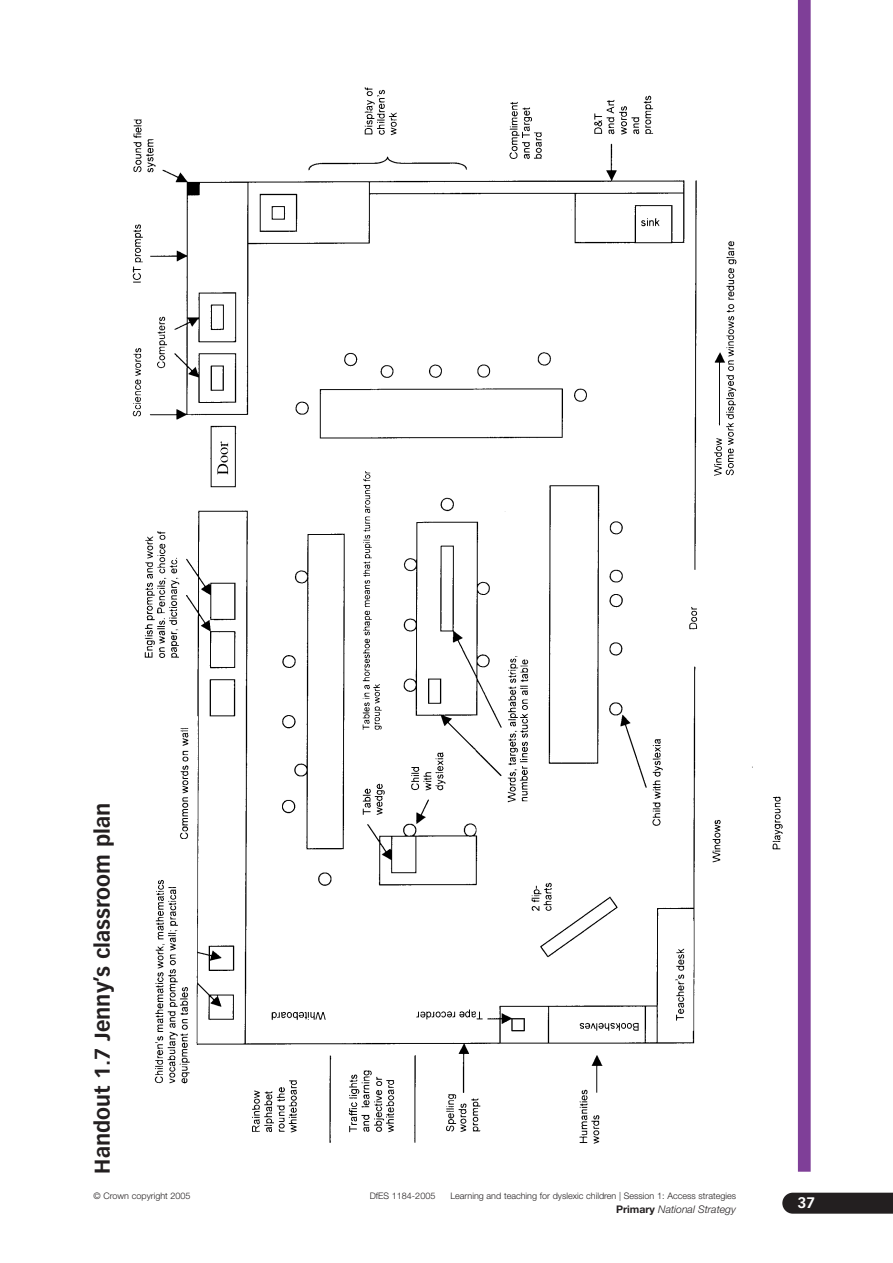
<style>
.page{position:relative;width:893px;height:1263px;background:#fff}
.page>*{position:absolute;margin:0;border:0;box-sizing:border-box;transform-origin:0 0}
.t1{font:700 21px "Vectora LH";color:#231f20}
.t2{font:700 15px "Vectora LH";color:#fff}
.t3{font:italic 300 10.5px "Helvetica Neue LT";color:#231f20}
.t4{font:300 9px "Helvetica Neue LT";color:#231f20}
.s1{font-weight:700;font-style:normal}
</style>
<div class="page">
<img style="left:132px;top:87px;width:651px;height:1057px">
<div style="left:797px;top:0;width:13px;height:1172px;background:#7f3f98"></div>
<svg style="left:782px;top:1193px;width:110px;height:21px;background:#2b2728"></svg>
<h1 class="t1" style="left:94px;top:1174px;width:372px;rotate:-90deg">Handout 1.7 Jenny’s classroom plan</h1>
<p class="t4" style="left:94px;top:1193px;width:98px">© Crown copyright 2005</p>
<p class="t4" style="left:370px;top:1193px;width:67px">DfES 1184-2005</p>
<p class="t4" style="left:450px;top:1193px;width:287px">Learning and teaching for dyslexic children | Session 1: Access strategies</p>
<p class="t3" style="left:616px;top:1206px;width:121px"><span class="s1">Primary</span> National Strategy</p>
<h2 class="t2" style="left:797px;top:1196px;width:19px">37</h2>
</div>
